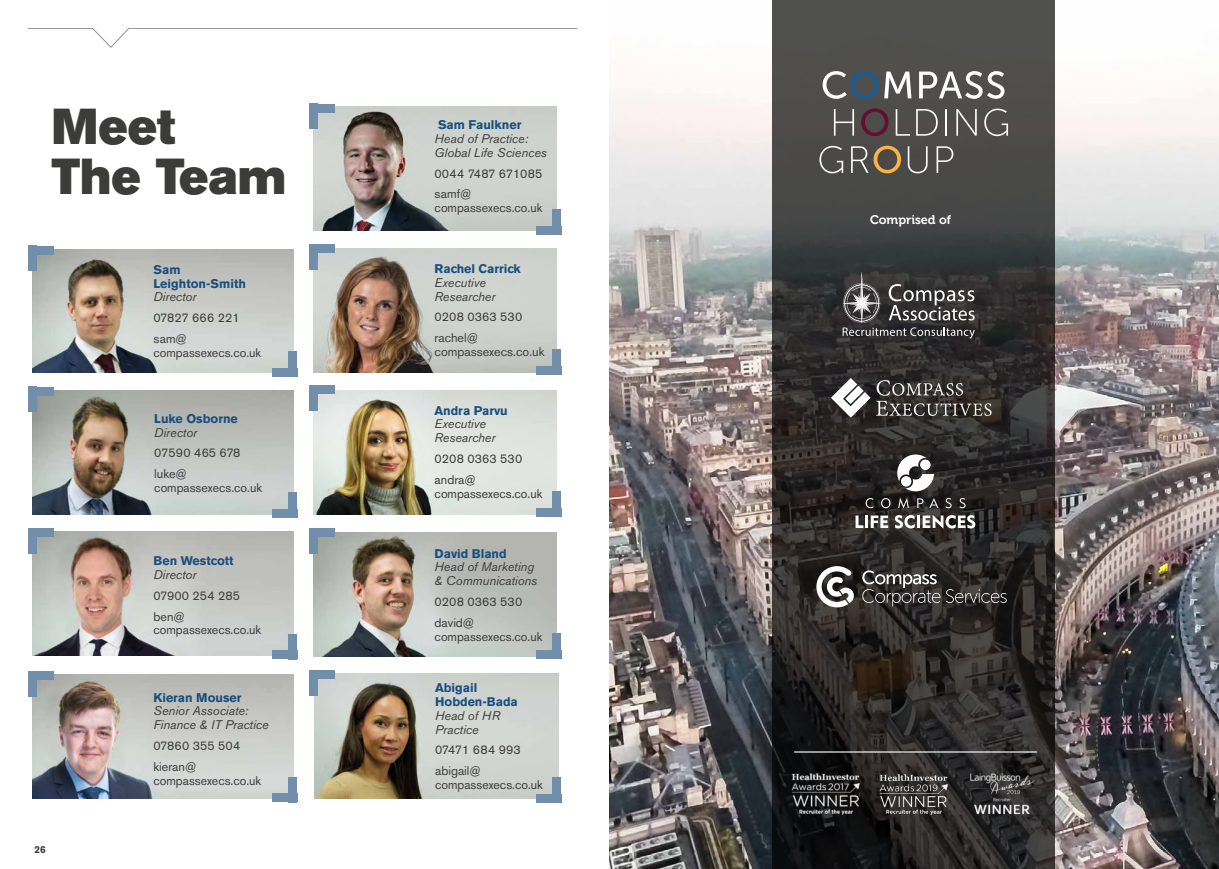
<style>
.page{position:relative;width:1219px;height:869px;background:#fff}
.page>*{position:absolute;margin:0;border:0;box-sizing:border-box;transform-origin:0 0}
.t1{font:50px/50px "Akzidenz Grotesk BE Super";color:#3c3c3b}
.t2{font:12.5px/20.9px "Akzidenz Grotesk BE";color:#3c3c3b}
.t3{font:italic 12.5px/13.8px "Akzidenz Grotesk BE";color:#3c3c3b}
.t4{font:700 12.5px/13.8px "Akzidenz Grotesk BE";color:#194e7d}
.t5{font:12.5px "Museo 700";color:#fff}
.t6{font:700 10px "Akzidenz Grotesk BE";color:#3c3c3b}
</style>
<div class="page">
<img style="left:609px;top:0;width:610px;height:868px">
<img style="left:314px;top:673px;width:244px;height:124px">
<img style="left:314px;top:390px;width:243px;height:124px">
<img style="left:314px;top:248px;width:243px;height:124px">
<img style="left:314px;top:532px;width:243px;height:124px">
<div style="left:309px;top:385px;width:9px;height:25px;background:#718eaa"></div>
<div style="left:309px;top:385px;width:26px;height:9px;background:#718eaa"></div>
<div style="left:552px;top:491px;width:9px;height:25px;background:#718eaa"></div>
<div style="left:536px;top:507px;width:25px;height:9px;background:#718eaa"></div>
<div style="left:309px;top:244px;width:9px;height:25px;background:#718eaa"></div>
<div style="left:309px;top:244px;width:26px;height:9px;background:#718eaa"></div>
<div style="left:552px;top:349px;width:9px;height:26px;background:#718eaa"></div>
<div style="left:536px;top:366px;width:25px;height:9px;background:#718eaa"></div>
<div style="left:309px;top:527px;width:9px;height:26px;background:#718eaa"></div>
<div style="left:309px;top:527px;width:26px;height:9px;background:#718eaa"></div>
<div style="left:552px;top:633px;width:9px;height:25px;background:#718eaa"></div>
<div style="left:536px;top:649px;width:25px;height:9px;background:#718eaa"></div>
<img style="left:33px;top:249px;width:261px;height:123px">
<img style="left:33px;top:390px;width:261px;height:123px">
<img style="left:33px;top:531px;width:261px;height:124px">
<img style="left:33px;top:674px;width:261px;height:123px">
<img style="left:29px;top:28px;width:548px;height:19px">
<div style="left:28px;top:245px;width:9px;height:26px;background:#718eaa"></div>
<div style="left:28px;top:245px;width:25px;height:9px;background:#718eaa"></div>
<img style="left:314px;top:106px;width:243px;height:124px">
<div style="left:309px;top:103px;width:9px;height:26px;background:#718eaa"></div>
<div style="left:309px;top:103px;width:26px;height:9px;background:#718eaa"></div>
<div style="left:28px;top:386px;width:9px;height:26px;background:#718eaa"></div>
<div style="left:28px;top:386px;width:25px;height:9px;background:#718eaa"></div>
<div style="left:28px;top:527px;width:9px;height:26px;background:#718eaa"></div>
<div style="left:28px;top:527px;width:25px;height:9px;background:#718eaa"></div>
<div style="left:28px;top:671px;width:9px;height:25px;background:#718eaa"></div>
<div style="left:28px;top:671px;width:25px;height:8px;background:#718eaa"></div>
<div style="left:288px;top:351px;width:9px;height:25px;background:#718eaa"></div>
<div style="left:272px;top:368px;width:25px;height:8px;background:#718eaa"></div>
<div style="left:309px;top:670px;width:9px;height:25px;background:#718eaa"></div>
<div style="left:309px;top:670px;width:26px;height:9px;background:#718eaa"></div>
<div style="left:552px;top:776px;width:9px;height:26px;background:#718eaa"></div>
<div style="left:536px;top:793px;width:25px;height:9px;background:#718eaa"></div>
<div style="left:552px;top:209px;width:9px;height:26px;background:#718eaa"></div>
<div style="left:536px;top:226px;width:25px;height:8px;background:#718eaa"></div>
<div style="left:288px;top:492px;width:9px;height:25px;background:#718eaa"></div>
<div style="left:272px;top:509px;width:25px;height:8px;background:#718eaa"></div>
<div style="left:288px;top:633px;width:9px;height:26px;background:#718eaa"></div>
<div style="left:272px;top:650px;width:25px;height:9px;background:#718eaa"></div>
<div style="left:288px;top:776px;width:9px;height:26px;background:#718eaa"></div>
<div style="left:272px;top:793px;width:25px;height:9px;background:#718eaa"></div>
<img style="left:772px;top:0;width:282px;height:868px">
<img style="left:790px;top:770px;width:70px;height:44px">
<img style="left:873px;top:773px;width:81px;height:48px">
<img style="left:967px;top:770px;width:70px;height:44px">
<svg style="left:831px;top:378px;width:160px;height:39px"></svg>
<svg style="left:862px;top:570px;width:78px;height:36px"></svg>
<svg style="left:946px;top:589px;width:61px;height:13px"></svg>
<svg style="left:816px;top:565px;width:38px;height:42px"></svg>
<svg style="left:843px;top:272px;width:132px;height:66px"></svg>
<svg style="left:855px;top:515px;width:33px;height:12px"></svg>
<svg style="left:895px;top:515px;width:80px;height:13px"></svg>
<svg style="left:866px;top:498px;width:7px;height:10px"></svg>
<svg style="left:881px;top:498px;width:9px;height:10px"></svg>
<svg style="left:898px;top:498px;width:11px;height:10px"></svg>
<svg style="left:917px;top:498px;width:6px;height:9px"></svg>
<svg style="left:929px;top:498px;width:9px;height:9px"></svg>
<svg style="left:946px;top:498px;width:6px;height:10px"></svg>
<svg style="left:960px;top:498px;width:5px;height:10px"></svg>
<svg style="left:897px;top:454px;width:37px;height:37px"></svg>
<svg style="left:823px;top:71px;width:55px;height:28px"></svg>
<svg style="left:884px;top:71px;width:27px;height:27px"></svg>
<svg style="left:919px;top:71px;width:85px;height:28px"></svg>
<svg style="left:834px;top:109px;width:20px;height:27px"></svg>
<svg style="left:861px;top:108px;width:28px;height:28px"></svg>
<svg style="left:896px;top:109px;width:14px;height:27px"></svg>
<svg style="left:916px;top:109px;width:22px;height:27px"></svg>
<hr style="left:945px;top:109px;width:2px;height:27px;background:#fff">
<svg style="left:956px;top:109px;width:21px;height:27px"></svg>
<svg style="left:984px;top:108px;width:24px;height:28px"></svg>
<svg style="left:819px;top:146px;width:24px;height:27px"></svg>
<svg style="left:851px;top:145px;width:50px;height:28px"></svg>
<svg style="left:908px;top:146px;width:20px;height:27px"></svg>
<svg style="left:936px;top:146px;width:17px;height:27px"></svg>
<img style="left:794px;top:750px;width:243px;height:2px">
<h1 class="t1" style="left:52px;top:106px;width:236px">Meet<br>The Team</h1>
<p class="t4" style="left:154px;top:264px;width:94px">Sam<br>Leighton-Smith</p>
<p class="t3" style="left:154px;top:291px;width:44px">Director</p>
<p class="t2" style="left:154px;top:308px;width:88px">07827 666 221 sam@</p>
<p class="t2" style="left:154px;top:343px;width:109px">compassexecs.co.uk</p>
<p class="t4" style="left:154px;top:412px;width:85px">Luke Osborne</p>
<p class="t3" style="left:154px;top:426px;width:44px">Director</p>
<p class="t2" style="left:154px;top:443px;width:88px">07590 465 678 luke@</p>
<p class="t2" style="left:154px;top:478px;width:109px">compassexecs.co.uk</p>
<p class="t4" style="left:154px;top:555px;width:82px">Ben Westcott</p>
<p class="t3" style="left:154px;top:568px;width:44px">Director</p>
<p class="t2" style="left:154px;top:586px;width:88px">07900 254 285 ben@</p>
<p class="t2" style="left:154px;top:620px;width:109px">compassexecs.co.uk</p>
<p class="t6" style="left:34px;top:845px;width:13px">26</p>
<p class="t4" style="left:154px;top:691px;width:90px">Kieran Mouser</p>
<p class="t3" style="left:154px;top:705px;width:117px">Senior Associate:<br>Finance &amp; IT Practice</p>
<p class="t2" style="left:154px;top:736px;width:88px">07860 355 504 kieran@</p>
<p class="t2" style="left:154px;top:770px;width:109px">compassexecs.co.uk</p>
<p class="t4" style="left:438px;top:119px;width:85px">Sam Faulkner</p>
<p class="t3" style="left:435px;top:133px;width:114px">Head of Practice:<br>Global Life Sciences</p>
<p class="t2" style="left:435px;top:164px;width:109px">0044 7487 671085 samf@</p>
<p class="t2" style="left:435px;top:198px;width:109px">compassexecs.co.uk</p>
<p class="t4" style="left:435px;top:263px;width:88px">Rachel Carrick</p>
<p class="t3" style="left:435px;top:277px;width:62px">Executive<br>Researcher</p>
<p class="t2" style="left:435px;top:308px;width:89px">0208 0363 530 rachel@</p>
<p class="t2" style="left:435px;top:342px;width:111px">compassexecs.co.uk</p>
<p class="t4" style="left:435px;top:404px;width:75px">Andra Parvu</p>
<p class="t3" style="left:435px;top:418px;width:62px">Executive<br>Researcher</p>
<p class="t2" style="left:435px;top:449px;width:89px">0208 0363 530 andra@</p>
<p class="t2" style="left:435px;top:483px;width:109px">compassexecs.co.uk</p>
<p class="t4" style="left:435px;top:547px;width:74px">David Bland</p>
<p class="t3" style="left:435px;top:561px;width:104px">Head of Marketing &amp; Communications</p>
<p class="t2" style="left:435px;top:592px;width:89px">0208 0363 530 david@</p>
<p class="t2" style="left:435px;top:626px;width:109px">compassexecs.co.uk</p>
<p class="t4" style="left:435px;top:682px;width:84px">Abigail<br>Hobden-Bada</p>
<p class="t3" style="left:435px;top:709px;width:66px">Head of HR<br>Practice</p>
<p class="t2" style="left:435px;top:740px;width:87px">07471 684 993 abigail@</p>
<p class="t2" style="left:435px;top:775px;width:109px">compassexecs.co.uk</p>
<p class="t5" style="left:870px;top:215px;width:83px">Comprised of</p>
</div>
